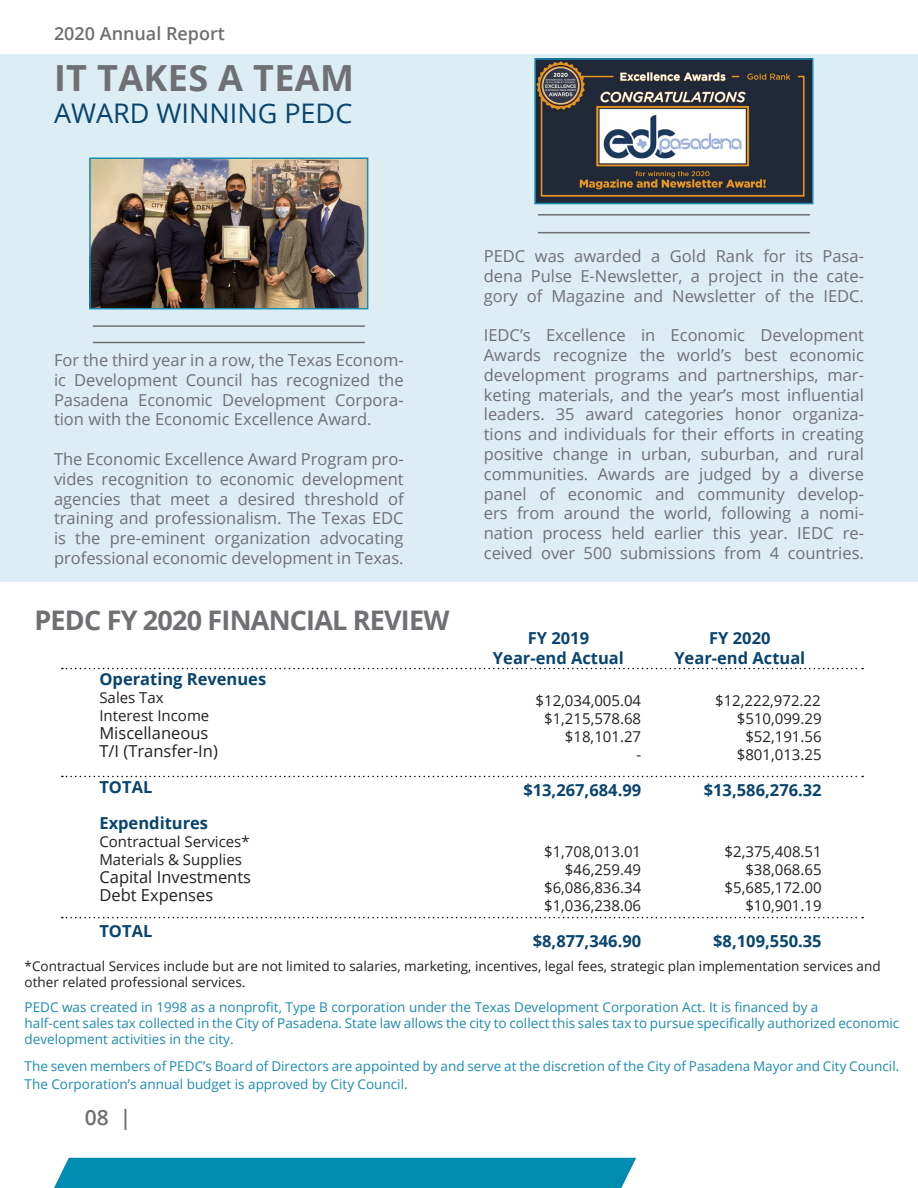
<style>
.page{position:relative;width:918px;height:1188px;background:#fff}
.page>*{position:absolute;margin:0;border:0;box-sizing:border-box;transform-origin:0 0}
.t1{font:700 36px "Open Sans";letter-spacing:.01em;color:#6f7073}
.t2{font:700 27px "Open Sans";letter-spacing:-.03em;color:#6f7073}
.t3{font:27px "Open Sans";color:#08446e}
.t4{font:600 21px "Open Sans";color:#6d6f72}
.t5{font:600 18px "Open Sans";color:#6e6f72}
.t6{font:16.5px/19.8px "Open Sans";color:#6f7073;text-align:justify}
.t7{font:700 16.5px "Open Sans";color:#08446e}
.t8{font:16.5px "Open Sans";color:#231f20}
.t9{font:700 16.5px "Open Sans";color:#05456e}
.t10{font:15px/18px "Open Sans";color:#231f20;text-align:right}
.t11{font:13.5px/16.2px "Open Sans";color:#1c8bb1}
.t12{font:13.5px/16.2px "Open Sans";color:#231f20}
.s1{color:#07446e}
</style>
<div class="page">
<div style="left:54px;top:1158px;width:582px;height:30px;background:#008bb1"></div>
<div style="left:0;top:54px;width:918px;height:527px;background:#dcedf3"></div>
<svg style="left:62px;top:668px;width:801px;height:1px"></svg>
<svg style="left:62px;top:776px;width:801px;height:1px"></svg>
<svg style="left:62px;top:917px;width:801px;height:1px"></svg>
<img style="left:537px;top:61px;width:274px;height:140px">
<div style="left:534px;top:58px;width:280px;height:146px;border:2px solid #1a8bb1"></div>
<img style="left:92px;top:161px;width:273px;height:145px">
<div style="left:89px;top:158px;width:279px;height:151px;border:2px solid #1a8bb1"></div>
<hr style="left:538px;top:214px;width:272px;height:2px;background:#6f7073">
<hr style="left:93px;top:325px;width:272px;height:2px;background:#6f7073">
<hr style="left:538px;top:232px;width:272px;height:1px;background:#6f7073">
<hr style="left:93px;top:342px;width:272px;height:1px;background:#6f7073">
<p class="t5" style="left:54px;top:21px;width:173px">2020 Annual Report</p>
<p class="t1" style="left:54px;top:53px;width:302px">IT TAKES A TEAM</p>
<p class="t3" style="left:54px;top:95px;width:300px">AWARD WINNING PEDC</p>
<p class="t6" style="left:54px;top:350px;width:351px">For the third year in a row, the Texas Econom&shy;ic Development Council has recognized the Pasadena Economic Development Corpora&shy;tion with the Economic Excellence Award.</p>
<p class="t6" style="left:54px;top:449px;width:351px">The Economic Excellence Award Program pro&shy;vides recognition to economic development agencies that meet a desired threshold of training and professionalism. The Texas EDC is the pre-eminent organization advocating professional economic development in Texas.</p>
<p class="t2" style="left:34px;top:601px;width:416px">PEDC FY 2020 FINANCIAL REVIEW</p>
<p class="t7" style="left:99px;top:667px;width:168px">Operating Reve<span class="s1">n</span>ues</p>
<p class="t10" style="left:99px;top:688px;width:66px">Sales Tax</p>
<p class="t10" style="left:99px;top:706px;width:111px">Interest Income</p>
<p class="t8" style="left:99px;top:722px;width:110px">Miscellaneous</p>
<p class="t8" style="left:99px;top:740px;width:120px">T/I (Transfer-In)</p>
<p class="t7" style="left:99px;top:775px;width:54px">TOTAL</p>
<p class="t6" style="left:484px;top:246px;width:382px">PEDC was awarded a Gold Rank for its Pasa&shy;dena Pulse E-Newsletter, a project in the cate&shy;gory of Magazine and Newsletter of the IEDC.</p>
<p class="t6" style="left:484px;top:325px;width:382px">IEDC’s Excellence in Economic Development Awards recognize the world’s best economic development programs and partnerships, mar&shy;keting materials, and the year’s most influential leaders. 35 award categories honor organiza&shy;tions and individuals for their efforts in creating positive change in urban, suburban, and rural communities. Awards are judged by a diverse panel of economic and community develop&shy;ers from around the world, following a nomi&shy;nation process held earlier this year. IEDC re&shy;ceived over 500 submissions from 4 countries.</p>
<p class="t7" style="left:528px;top:627px;width:63px">FY 2019</p>
<p class="t7" style="left:493px;top:647px;width:133px">Year-end Actual</p>
<p class="t10" style="left:536px;top:691px;width:107px">$12,034,005.04</p>
<p class="t10" style="left:544px;top:709px;width:99px">$1,215,578.68</p>
<p class="t10" style="left:565px;top:727px;width:78px">$18,101.27</p>
<p class="t10" style="left:636px;top:745px;width:6px">-</p>
<p class="t7" style="left:523px;top:778px;width:119px">$13,267,684.99</p>
<p class="t7" style="left:709px;top:626px;width:63px">FY 2020</p>
<p class="t7" style="left:674px;top:646px;width:133px">Year-end Actual</p>
<p class="t10" style="left:715px;top:691px;width:108px">$12,222,972.22 $510,099.29</p>
<p class="t10" style="left:745px;top:727px;width:78px">$52,191.56</p>
<p class="t10" style="left:737px;top:745px;width:86px">$801,013.25</p>
<p class="t7" style="left:704px;top:778px;width:119px">$13,586,276.32</p>
<p class="t7" style="left:99px;top:811px;width:110px">Expenditures</p>
<p class="t10" style="left:99px;top:832px;width:152px">Contractual Services*</p>
<p class="t10" style="left:99px;top:850px;width:144px">Materials &amp; Supplies</p>
<p class="t8" style="left:99px;top:866px;width:153px">Capital Investments</p>
<p class="t8" style="left:99px;top:884px;width:115px">Debt Expenses</p>
<p class="t7" style="left:99px;top:919px;width:54px">TOTAL</p>
<p class="t10" style="left:725px;top:842px;width:99px">$2,375,408.51</p>
<p class="t10" style="left:745px;top:860px;width:78px">$38,068.65</p>
<p class="t10" style="left:725px;top:878px;width:99px">$5,685,172.00</p>
<p class="t10" style="left:745px;top:896px;width:78px">$10,901.19</p>
<p class="t9" style="left:713px;top:930px;width:110px">$8,109,550.35</p>
<p class="t12" style="left:25px;top:957px;width:858px">*Contractual Services include but are not limited to salaries, marketing, incentives, legal fees, strategic plan implementation services and other related professional services.</p>
<p class="t10" style="left:544px;top:843px;width:99px">$1,708,013.01 $46,259.49</p>
<p class="t10" style="left:544px;top:879px;width:99px">$6,086,836.34</p>
<p class="t10" style="left:544px;top:897px;width:99px">$1,036,238.06</p>
<p class="t7" style="left:533px;top:930px;width:110px">$8,877,346.90</p>
<p class="t11" style="left:25px;top:998px;width:795px">PEDC was created in 1998 as a nonprofit, Type B corporation under the Texas Development Corporation Act. It is financed by a</p>
<p class="t11" style="left:25px;top:1015px;width:876px">half-cent sales tax collected in the City of Pasadena. State law allows the city to collect this sales tax to pursue specifically authorized economic development activities in the city.</p>
<p class="t11" style="left:25px;top:1057px;width:876px;line-height:18px">The seven members of PEDC’s Board of Directors are appointed by and serve at the discretion of the City of Pasadena Mayor and City Council.<br>The Corporation’s annual budget is approved by City Council.</p>
<p class="t4" style="left:85px;top:1103px;width:48px">08 |</p>
</div>
